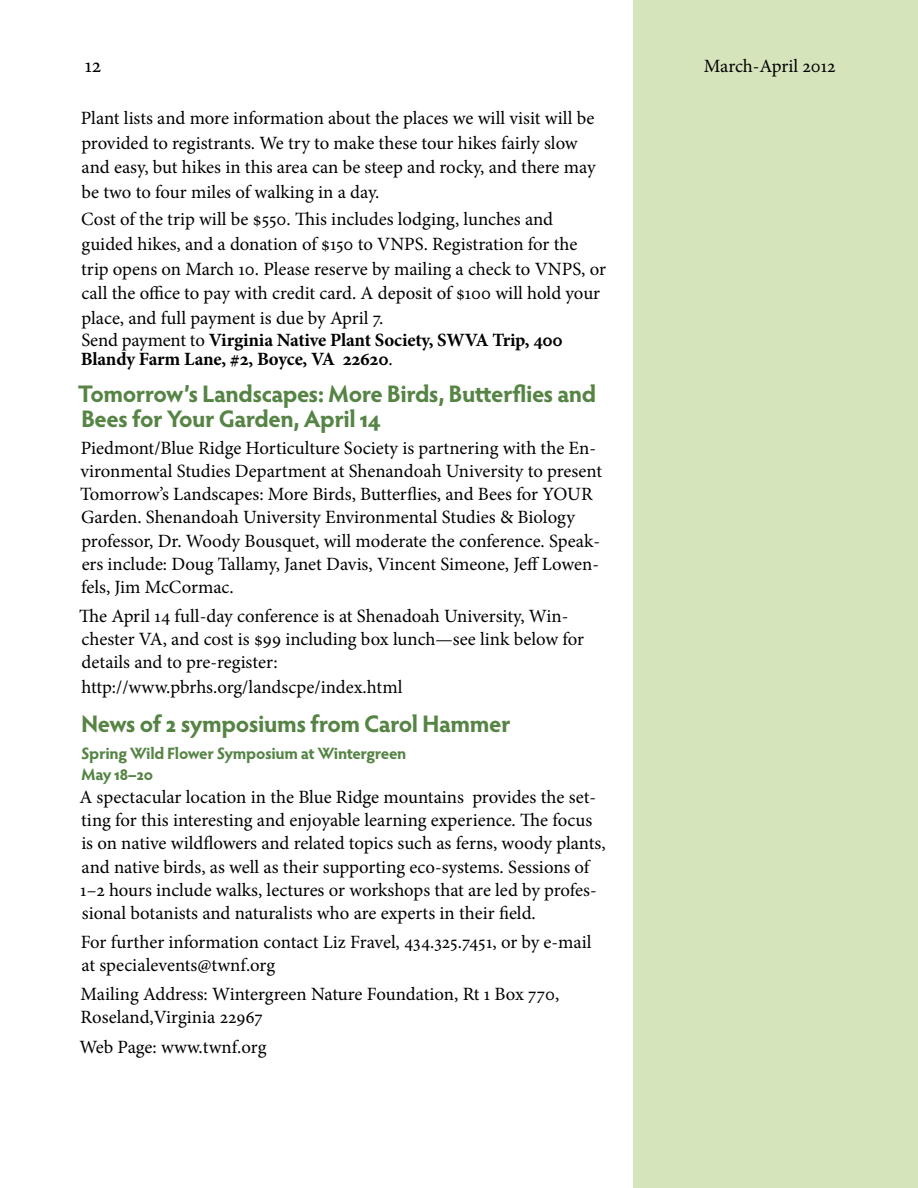
<style>
.page{position:relative;width:918px;height:1188px;background:#fff}
.page>*{position:absolute;margin:0;border:0;box-sizing:border-box;transform-origin:0 0}
.t1{font:700 24px/25.5px "Hypatia Sans Pro";letter-spacing:-.02em;color:#568445}
.t2{font:21px "Minion Pro";color:#000}
.t3{font:18.75px/23.2px "Minion Pro";color:#000}
.t4{font:700 18.75px/19.5px "Minion Pro";letter-spacing:-.01em;color:#000}
.t5{font:700 16.5px/21px "Hypatia Sans Pro";letter-spacing:-.02em;color:#568445}
.s1{font-weight:400}
</style>
<div class="page">
<div style="left:634px;top:0;width:284px;height:1188px;background:#d5e4bb"></div>
<p class="t2" style="left:85px;top:51px;width:18px">12</p>
<p class="t3" style="left:704px;top:55px;width:133px">March-April 2012</p>
<p class="t3" style="left:81px;top:106px;width:516px;line-height:24.8px">Plant lists and more information about the places we will visit will be provided to registrants. We try to make these tour hikes fairly slow and easy, but hikes in this area can be steep and rocky, and there may be two to four miles of walking in a day.</p>
<p class="t3" style="left:81px;top:207px;width:526px;line-height:24.8px">Cost of the trip will be $550. This includes lodging, lunches and guided hikes, and a donation of $150 to VNPS. Registration for the trip opens on March 10. Please reserve by mailing a check to VNPS, or call the office to pay with credit card. A deposit of $100 will hold your place, and full payment is due by April 7.</p>
<p class="t4" style="left:81px;top:330px;width:484px"><span class="s1">Send payment to</span> Virginia Native Plant Society, SWVA Trip, 400<br>Blandy Farm Lane, #2, Boyce, VA 22620<span class="s1">.</span></p>
<p class="t1" style="left:78px;top:379px;width:520px">Tomorrow’s Landscapes: More Birds, Butterflies and<br>Bees for Your Garden, April 14</p>
<p class="t3" style="left:80px;top:436px;width:524px">Piedmont/Blue Ridge Horticulture Society is partnering with the En&shy;vironmental Studies Department at Shenandoah University to present Tomorrow’s Landscapes: More Birds, Butterflies, and Bees for YOUR Garden. Shenandoah University Environmental Studies &amp; Biology professor, Dr. Woody Bousquet, will moderate the conference. Speak&shy;ers include: Doug Tallamy, Janet Davis, Vincent Simeone, Jeff Lowen&shy;fels, Jim McCormac.</p>
<p class="t3" style="left:79px;top:604px;width:506px;line-height:23.7px">The April 14 full-day conference is at Shenadoah University, Win&shy;chester VA, and cost is $99 including box lunch—see link below for details and to pre-register: http://www.pbrhs.org/landscpe/index.html</p>
<p class="t1" style="left:81px;top:710px;width:431px">News of 2 symposiums from Carol Hammer</p>
<p class="t5" style="left:81px;top:742px;width:327px">Spring Wild Flower Symposium at Wintergreen<br>May 18–20</p>
<p class="t3" style="left:79px;top:785px;width:528px">A spectacular location in the Blue Ridge mountains provides the set&shy;ting for this interesting and enjoyable learning experience. The focus is on native wildflowers and related topics such as ferns, woody plants, and native birds, as well as their supporting eco-systems. Sessions of 1–2 hours include walks, lectures or workshops that are led by profes&shy;sional botanists and naturalists who are experts in their field.</p>
<p class="t3" style="left:81px;top:930px;width:512px">For further information contact Liz Fravel, 434.325.7451, or by e-mail at specialevents@twnf.org</p>
<p class="t3" style="left:81px;top:982px;width:480px">Mailing Address: Wintergreen Nature Foundation, Rt 1 Box 770,<br>Roseland,Virginia 22967</p>
<p class="t3" style="left:80px;top:1036px;width:188px">Web Page: www.twnf.org</p>
</div>
